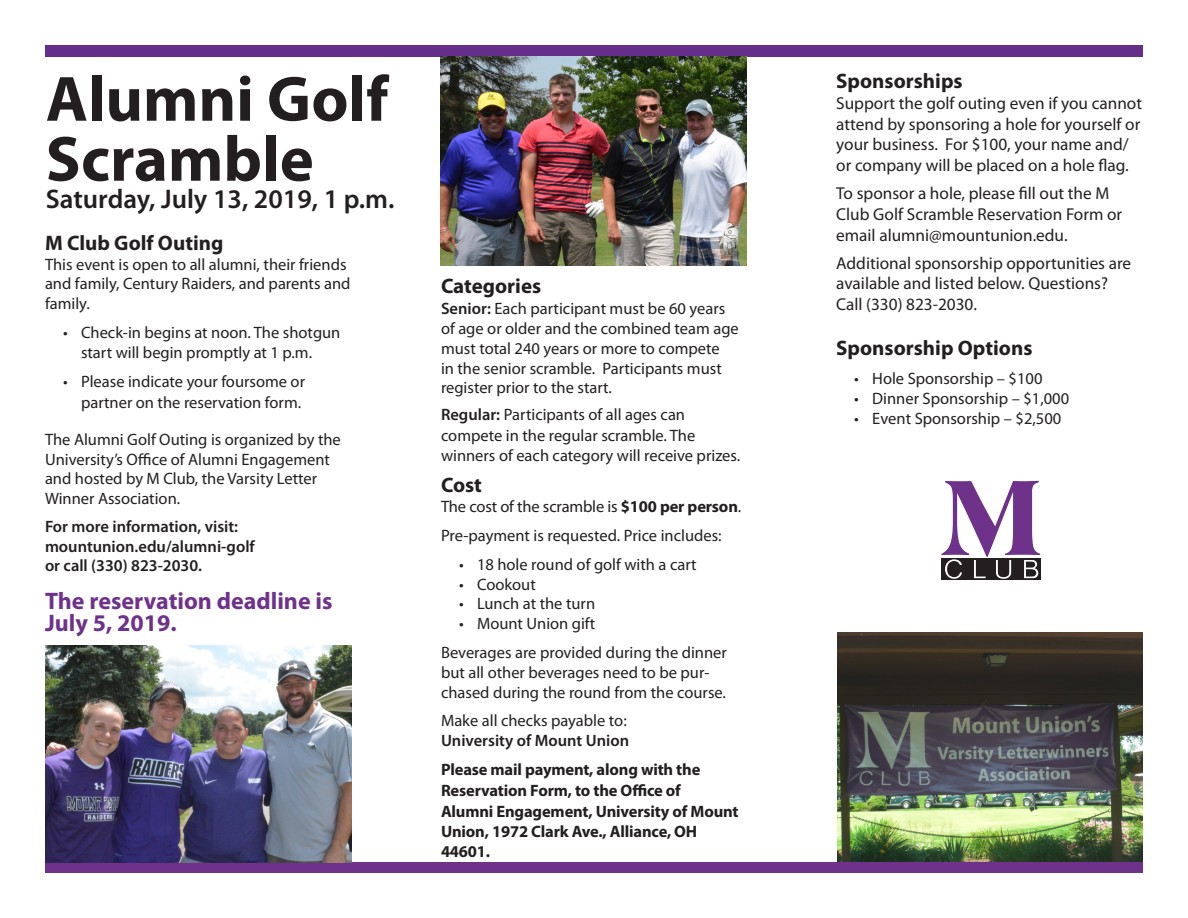
<style>
.page{position:relative;width:1188px;height:918px;background:#fff}
.page>*{position:absolute;margin:0;border:0;box-sizing:border-box;transform-origin:0 0}
.t1{font:700 64.5px "Myriad Pro";color:#231f20}
.t2{font:600 27px "Myriad Pro";color:#231f20}
.Text{font:700 24px/22.5px "Myriad Pro";color:#6e328a}
.Text-2{font:700 21px "Myriad Pro";color:#231f20}
.Body_Text{font:17.25px/20.7px "Myriad Pro";color:#231f20}
.Body_Text-2{font:16.5px/19.8px "Myriad Pro";color:#231f20}
.Text-3{font:700 16.5px/20.2px "Myriad Pro";letter-spacing:-.01em;color:#231f20}
.Body_Text-3{font:600 16.5px/19.5px "Myriad Pro";color:#231f20}
.Text-4{font:16.5px "Myriad Pro";color:#231f20}
.Text-5{font:600 16.5px "Myriad Pro";color:#231f20}
.s1{font-weight:600}
.s2{font-weight:700}
</style>
<div class="page">
<div style="left:46px;top:45px;width:1097px;height:12px;background:#642e8a"></div>
<div style="left:45px;top:863px;width:1097px;height:10px;background:#6e328a"></div>
<img style="left:441px;top:57px;width:306px;height:209px">
<svg style="left:941px;top:481px;width:99px;height:98px"></svg>
<img style="left:46px;top:646px;width:306px;height:217px">
<img style="left:837px;top:632px;width:306px;height:230px">
<p class="t1" style="left:46px;top:57px;width:344px">Alumni Golf</p>
<p class="t1" style="left:46px;top:117px;width:270px">Scramble</p>
<p class="t2" style="left:46px;top:181px;width:350px">Saturday, July 13, 2019, 1 p.m.</p>
<p class="Text-2" style="left:45px;top:229px;width:180px">M Club Golf Outing</p>
<p class="Body_Text-2" style="left:45px;top:254px;width:307px">This event is open to all alumni, their friends and family, Century Raiders, and parents and family.</p>
<p class="Body_Text-2" style="left:81px;top:322px;width:261px;text-indent:-18px">• Check-in begins at noon. The shotgun start will begin promptly at 1 p.m.</p>
<p class="Body_Text-2" style="left:63px;top:371px;width:244px">• Please indicate your foursome or</p>
<p class="Body_Text-2" style="left:81px;top:392px;width:222px">partner on the reservation form.</p>
<p class="Body_Text-2" style="left:45px;top:430px;width:297px">The Alumni Golf Outing is organized by the University’s Office of Alumni Engagement and hosted by M Club, the Varsity Letter Winner Association.</p>
<p class="Body_Text-3" style="left:45px;top:516px;width:211px">For more information, visit: mountunion.edu/alumni-golf</p>
<p class="Body_Text-3" style="left:45px;top:555px;width:159px">or call (330) 823-2030.</p>
<p class="Text" style="left:45px;top:589px;width:289px">The reservation deadline is<br>July 5, 2019.</p>
<p class="Text-2" style="left:441px;top:272px;width:102px">Categories</p>
<p class="Body_Text-2" style="left:441px;top:298px;width:299px"><span class="s1">Senior:</span> Each participant must be 60 years of age or older and the combined team age must total 240 years or more to compete<br>in the senior scramble. Participants must register prior to the start.</p>
<p class="Body_Text-2" style="left:441px;top:404px;width:301px;line-height:20.4px"><span class="s1">Regular:</span> Participants of all ages can compete in the regular scramble. The winners of each category will receive prizes.</p>
<p class="Text-2" style="left:441px;top:472px;width:43px">Cost</p>
<p class="Body_Text-2" style="left:441px;top:496px;width:302px">The cost of the scramble is <span class="s2">$100 per person</span>.</p>
<p class="Body_Text-2" style="left:441px;top:525px;width:282px">Pre-payment is requested. Price includes:</p>
<p class="Body_Text-2" style="left:459px;top:554px;width:239px">• 18 hole round of golf with a cart</p>
<p class="Body_Text-2" style="left:459px;top:574px;width:78px">• Cookout</p>
<p class="Body_Text-2" style="left:459px;top:594px;width:138px">• Lunch at the turn</p>
<p class="Body_Text-2" style="left:459px;top:613px;width:138px">• Mount Union gift</p>
<p class="Body_Text-2" style="left:441px;top:642px;width:287px">Beverages are provided during the dinner but all other beverages need to be pur&shy;chased during the round from the course.</p>
<p class="Text-4" style="left:441px;top:711px;width:187px">Make all checks payable to:</p>
<p class="Text-5" style="left:441px;top:730px;width:190px">University of Mount Union</p>
<p class="Text-3" style="left:441px;top:759px;width:261px">Please mail payment, along with the</p>
<p class="Text-3" style="left:441px;top:780px;width:241px">Reservation Form, to the Office of</p>
<p class="Text-3" style="left:441px;top:801px;width:299px">Alumni Engagement, University of Mount<br>Union, 1972 Clark Ave., Alliance, OH<br>44601.</p>
<p class="Text-2" style="left:836px;top:67px;width:128px">Sponsorships</p>
<p class="Body_Text" style="left:836px;top:92px;width:307px">Support the golf outing even if you cannot attend by sponsoring a hole for yourself or your business. For $100, your name and/ or company will be placed on a hole flag.</p>
<p class="Body_Text" style="left:836px;top:183px;width:287px">To sponsor a hole, please fill out the M<br>Club Golf Scramble Reservation Form or email alumni@mountunion.edu.</p>
<p class="Body_Text" style="left:836px;top:252px;width:296px">Additional sponsorship opportunities are available and listed below. Questions?</p>
<p class="Body_Text" style="left:836px;top:294px;width:142px">Call (330) 823-2030.</p>
<p class="Text-2" style="left:836px;top:334px;width:198px">Sponsorship Options</p>
<p class="Body_Text-2" style="left:854px;top:368px;width:190px">• Hole Sponsorship – $100</p>
<p class="Body_Text-2" style="left:854px;top:388px;width:216px">• Dinner Sponsorship – $1,000</p>
<p class="Body_Text-2" style="left:854px;top:408px;width:209px">• Event Sponsorship – $2,500</p>
</div>
